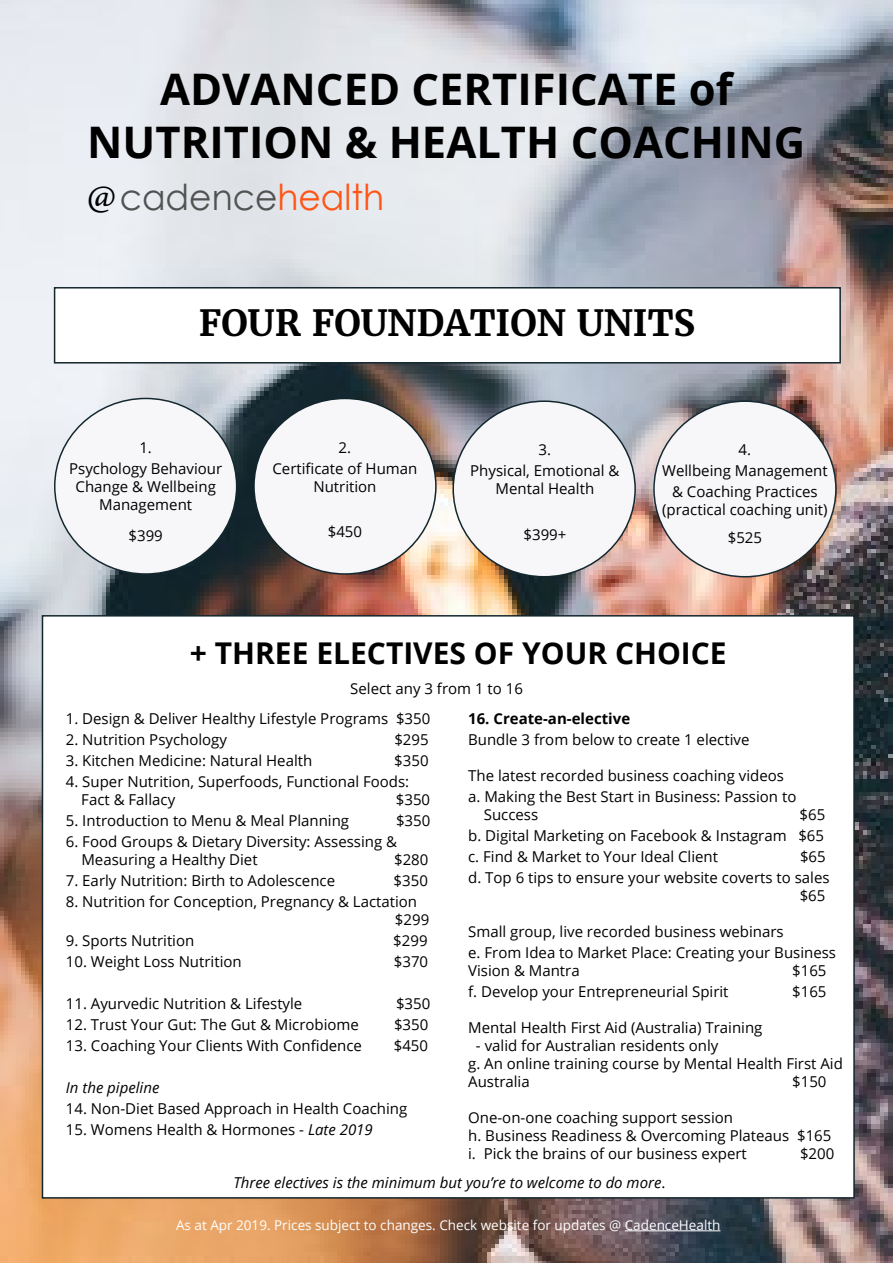
<style>
.page{position:relative;width:893px;height:1263px;background:#fff}
.page>*{position:absolute;margin:0;border:0;box-sizing:border-box;transform-origin:0 0}
.t1{font:700 43.5px/52.2px "Open Sans";color:#000;text-align:center}
.t2{font:700 36px "Merriweather";color:#000}
.t3{font:35.85px "Century Gothic";color:#525252;scale:.96 1}
.t4{font:700 30px "Open Sans";color:#000}
.t5{font:15px/21px "Open Sans";color:#000}
.t6{font:italic 15px "Open Sans";color:#000}
.t7{font:700 15px "Open Sans";color:#000}
.t8{font:13.5px "Open Sans";color:#fff}
.s1{font-family:"Minion Pro";font-size:39px;color:#000}
.s2{color:#ff5516}
.s3{font-style:italic}
.s4{font-style:normal}
</style>
<div class="page">
<img style="left:0;top:0;width:893px;height:1263px">
<div style="left:42px;top:615px;width:813px;height:583px;background:#fff;border:2px solid #12252c"></div>
<div style="left:55px;top:398px;width:182px;height:176px;background:#f7f6f9;border-radius:50%"></div>
<div style="left:254px;top:398px;width:182px;height:176px;background:#f7f6f9;border-radius:50%"></div>
<div style="left:654px;top:401px;width:182px;height:176px;background:#f7f6f9;border-radius:50%"></div>
<div style="left:453px;top:401px;width:182px;height:176px;background:#f7f6f9;border-radius:50%"></div>
<hr style="left:625px;top:1230px;width:95px;height:1px;background:#fff">
<div style="left:54px;top:287px;width:787px;height:76px;background:#fff;border:2px solid #14272e"></div>
<h1 class="t1" style="left:87px;top:62px;width:719px">ADVANCED CERTIFICATE of<br>NUTRITION &amp; HEALTH COACHING</h1>
<h3 class="t3" style="left:87px;top:175px;width:311px"><span class="s1">@</span>cadence<span class="s2">health</span></h3>
<h2 class="t2" style="left:199px;top:300px;width:498px">FOUR FOUNDATION UNITS</h2>
<p class="t5" style="left:69px;top:436px;width:155px;text-align:center">1.<br>Psychology Behaviour</p>
<p class="t5" style="left:76px;top:477px;width:142px;line-height:18px;text-align:center">Change &amp; Wellbeing<br>Management</p>
<p class="t5" style="left:129px;top:525px;width:36px">$399</p>
<p class="t5" style="left:272px;top:436px;width:146px;text-align:center">2.<br>Certificate of Human</p>
<p class="t5" style="left:313px;top:475px;width:65px">Nutrition</p>
<p class="t5" style="left:328px;top:521px;width:36px">$450</p>
<p class="t5" style="left:470px;top:439px;width:151px;text-align:center">3.<br>Physical, Emotional &amp;</p>
<p class="t5" style="left:496px;top:478px;width:100px">Mental Health</p>
<p class="t5" style="left:523px;top:524px;width:44px">$399+</p>
<p class="t5" style="left:662px;top:439px;width:167px;text-align:center">4.<br>Wellbeing Management &amp; Coaching Practices</p>
<p class="t5" style="left:662px;top:496px;width:167px;line-height:27.6px;text-align:center">(practical coaching unit) $525</p>
<h3 class="t4" style="left:190px;top:632px;width:538px">+ THREE ELECTIVES OF YOUR CHOICE</h3>
<p class="t5" style="left:350px;top:678px;width:174px">Select any 3 from 1 to 16</p>
<p class="t5" style="left:66px;top:708px;width:366px">1. Design &amp; Deliver Healthy Lifestyle Programs $350</p>
<p class="t5" style="left:66px;top:729px;width:163px">2. Nutrition Psychology</p>
<p class="t5" style="left:394px;top:729px;width:36px">$295</p>
<p class="t5" style="left:66px;top:750px;width:248px">3. Kitchen Medicine: Natural Health</p>
<p class="t5" style="left:394px;top:750px;width:36px">$350</p>
<p class="t5" style="left:81px;top:772px;width:329px;line-height:18px;text-indent:-15px">4. Super Nutrition, Superfoods, Functional Foods:<br>Fact &amp; Fallacy</p>
<p class="t5" style="left:396px;top:789px;width:36px">$350</p>
<p class="t5" style="left:66px;top:810px;width:285px">5. Introduction to Menu &amp; Meal Planning</p>
<p class="t5" style="left:396px;top:810px;width:36px">$350</p>
<p class="t5" style="left:81px;top:832px;width:317px;line-height:18px;text-indent:-16px">6. Food Groups &amp; Dietary Diversity: Assessing &amp;<br>Measuring a Healthy Diet</p>
<p class="t5" style="left:394px;top:849px;width:36px">$280</p>
<p class="t5" style="left:66px;top:870px;width:271px">7. Early Nutrition: Birth to Adolescence</p>
<p class="t5" style="left:394px;top:870px;width:36px">$350</p>
<p class="t5" style="left:395px;top:892px;width:36px;line-height:18px;text-indent:-329px">8. Nutrition for Conception, Pregnancy &amp; Lactation $299</p>
<p class="t5" style="left:66px;top:930px;width:130px">9. Sports Nutrition</p>
<p class="t5" style="left:393px;top:930px;width:36px">$299</p>
<p class="t5" style="left:66px;top:951px;width:177px">10. Weight Loss Nutrition</p>
<p class="t5" style="left:394px;top:951px;width:36px">$370</p>
<p class="t5" style="left:66px;top:993px;width:238px">11. Ayurvedic Nutrition &amp; Lifestyle</p>
<p class="t5" style="left:396px;top:993px;width:36px">$350</p>
<p class="t5" style="left:66px;top:1014px;width:295px">12. Trust Your Gut: The Gut &amp; Microbiome</p>
<p class="t5" style="left:394px;top:1014px;width:36px">$350</p>
<p class="t5" style="left:66px;top:1035px;width:298px">13. Coaching Your Clients With Confidence</p>
<p class="t5" style="left:394px;top:1035px;width:36px">$450</p>
<p class="t6" style="left:66px;top:1077px;width:95px">In the pipeline</p>
<p class="t5" style="left:66px;top:1098px;width:343px">14. Non-Diet Based Approach in Health Coaching</p>
<p class="t5" style="left:66px;top:1119px;width:308px">15. Womens Health &amp; Hormones - <span class="s3">Late 2019</span></p>
<p class="t7" style="left:468px;top:708px;width:164px">16. Create-an-elective</p>
<p class="t5" style="left:468px;top:729px;width:283px">Bundle 3 from below to create 1 elective</p>
<p class="t5" style="left:468px;top:765px;width:330px">The latest recorded business coaching videos a. Making the Best Start in Business: Passion to</p>
<p class="t5" style="left:484px;top:804px;width:56px">Success</p>
<p class="t5" style="left:468px;top:804px;width:359px;text-align:justify;text-indent:331px">$65 b. Digital Marketing on Facebook &amp; Instagram $65 c. Find &amp; Market to Your Ideal Client</p>
<p class="t5" style="left:468px;top:846px;width:363px;text-align:right">$65<br>d. Top 6 tips to ensure your website coverts to sales</p>
<p class="t5" style="left:800px;top:885px;width:27px">$65</p>
<p class="t5" style="left:468px;top:921px;width:369px">Small group, live recorded business webinars<br>e. From Idea to Market Place: Creating your Business</p>
<p class="t5" style="left:468px;top:960px;width:113px">Vision &amp; Mantra</p>
<p class="t5" style="left:792px;top:960px;width:36px">$165</p>
<p class="t5" style="left:468px;top:981px;width:262px">f. Develop your Entrepreneurial Spirit</p>
<p class="t5" style="left:792px;top:981px;width:36px">$165</p>
<p class="t5" style="left:468px;top:1017px;width:296px">Mental Health First Aid (Australia) Training</p>
<p class="t5" style="left:468px;top:1036px;width:376px;line-height:18px;text-indent:8px">- valid for Australian residents only<br>g. An online training course by Mental Health First Aid<br>Australia</p>
<p class="t5" style="left:792px;top:1071px;width:36px">$150</p>
<p class="t5" style="left:468px;top:1108px;width:365px;line-height:18px">One-on-one coaching support session<br>h. Business Readiness &amp; Overcoming Plateaus $165 i. Pick the brains of our business expert</p>
<p class="t5" style="left:800px;top:1143px;width:36px">$200</p>
<p class="t6" style="left:233px;top:1172px;width:433px">Three electives is the minimum but you’re to welcome to do more<span class="s4">.</span></p>
<p class="t8" style="left:176px;top:1216px;width:546px">As at Apr 2019. Prices subject to changes. Check website for updates @ CadenceHealth</p>
</div>
